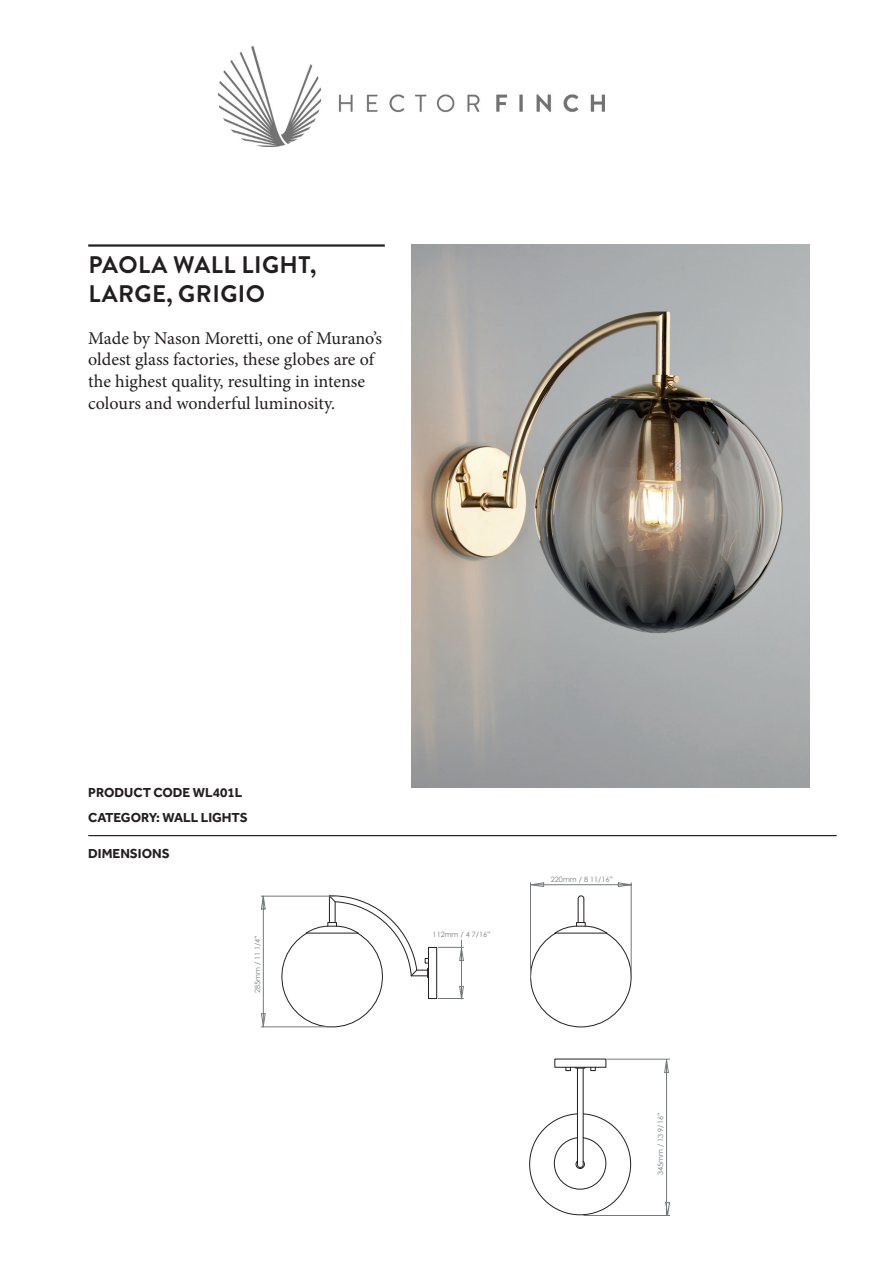
<style>
.page{position:relative;width:893px;height:1263px;background:#fff}
.page>*{position:absolute;margin:0;border:0;box-sizing:border-box;transform-origin:0 0}
.t1{font:700 24px/28.8px "Brandon Grotesque";letter-spacing:.02em;color:#231f20}
.t2{font:18px/21.6px "Minion Pro";color:#231f20}
.t3{font:700 13.5px/25.5px "Effra";color:#231f20}
.t4{font:7.35px "Century Gothic";color:#75797b}
</style>
<div class="page">
<hr style="left:88px;top:835px;width:749px;height:1px;background:#231f20">
<hr style="left:88px;top:244px;width:297px;height:3px;background:#231f20">
<hr style="left:181px;top:865px;width:568px;height:1px;background:#000001">
<hr style="left:181px;top:1262px;width:568px;height:1px;background:#000001">
<hr style="left:181px;top:865px;width:1px;height:354px;background:#000001">
<hr style="left:762px;top:865px;width:1px;height:354px;background:#000001">
<div style="left:428px;top:947px;width:9px;height:52px;border:1px solid #231f20"></div>
<svg style="left:530px;top:882px;width:102px;height:145px"></svg>
<hr style="left:461px;top:940px;width:1px;height:58px;background:#75797b">
<svg style="left:438px;top:947px;width:26px;height:14px"></svg>
<svg style="left:438px;top:986px;width:26px;height:13px"></svg>
<svg style="left:554px;top:1059px;width:116px;height:157px"></svg>
<svg style="left:261px;top:895px;width:168px;height:132px"></svg>
<img style="left:411px;top:244px;width:398px;height:544px">
<img style="left:219px;top:46px;width:386px;height:100px">
<h1 class="t1" style="left:88px;top:251px;width:229px">PAOLA WALL LIGHT,<br>LARGE, GRIGIO</h1>
<p class="t2" style="left:88px;top:327px;width:295px">Made by Nason Moretti, one of Murano’s oldest glass factories, these globes are of the highest quality, resulting in intense colours and wonderful luminosity.</p>
<p class="t3" style="left:88px;top:779px;width:161px">PRODUCT CODE WL401L<br>CATEGORY: WALL LIGHTS</p>
<p class="t3" style="left:88px;top:841px;width:83px">DIMENSIONS</p>
<p class="t4" style="left:252px;top:993px;width:60px;rotate:-90deg">285mm / 11 1/4”</p>
<p class="t4" style="left:433px;top:930px;width:60px">112mm / 4 7/16”</p>
<p class="t4" style="left:551px;top:874px;width:64px">220mm / 8 11/16”</p>
<p class="t4" style="left:655px;top:1175px;width:64px;rotate:-90deg">345mm / 13 9/16”</p>
</div>
